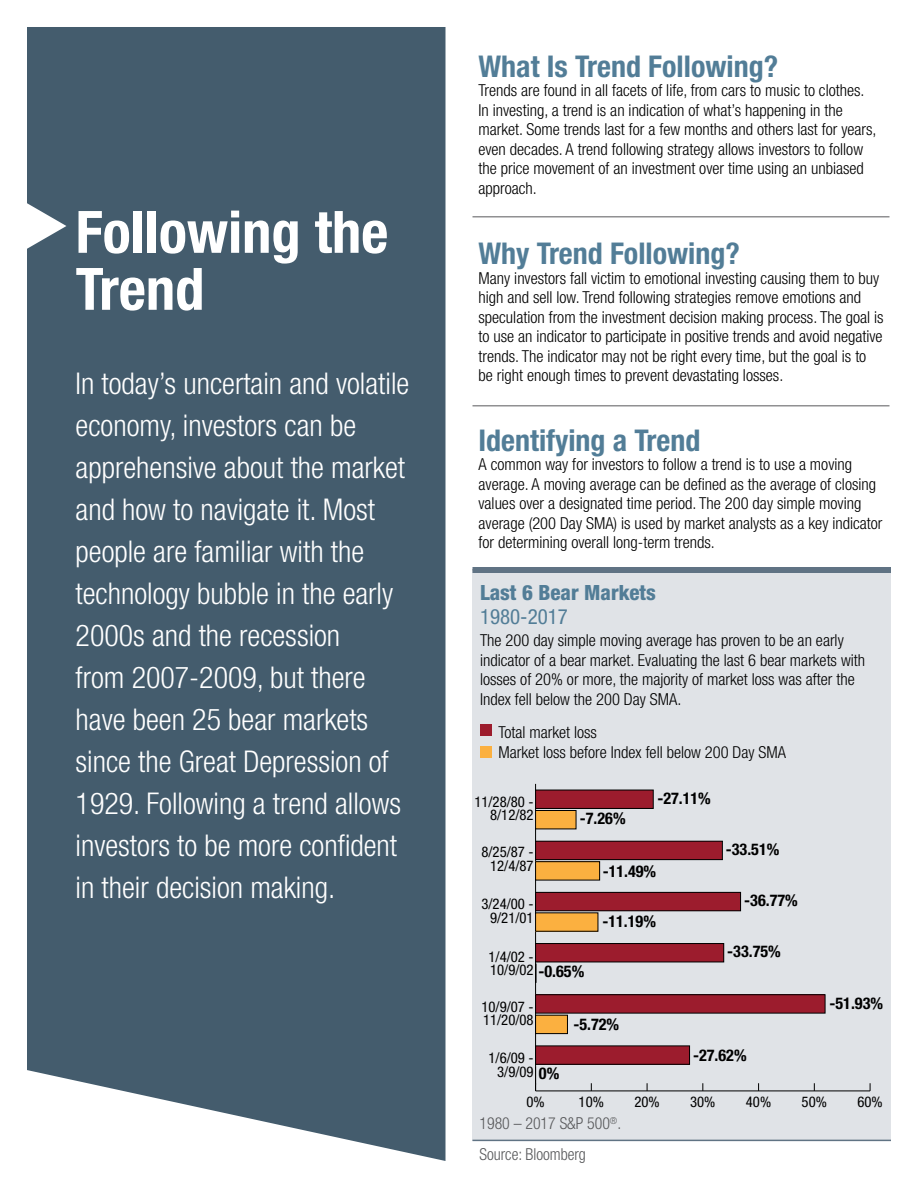
<style>
.page{position:relative;width:918px;height:1188px;background:#fff}
.page>*{position:absolute;margin:0;border:0;box-sizing:border-box;transform-origin:0 0}
.t1{font:700 condensed 58.5px/57px "Helvetica Neue";color:#fff}
.t2{font:300 condensed 30px/42px "Helvetica Neue";color:#fff}
.t3{font:700 condensed 30px "Helvetica Neue";color:#527d97}
.t4{font:800 condensed 21px "Helvetica Neue";color:#527d97}
.t5{font:condensed 21px "Helvetica Neue";color:#527d97}
.t6{font:300 condensed 16.5px/19.5px "Helvetica Neue";color:#000}
.t7{font:300 condensed 16.5px "Helvetica Neue";color:#58595b;scale:.96 1}
.t8{font:700 condensed 16.2px "Helvetica Neue";color:#000}
.t9{font:condensed 14.7px/13.2px "Helvetica Neue";color:#000;text-align:center}
</style>
<div class="page">
<div style="left:472px;top:570px;width:419px;height:571px;background:#e0e3e7"></div>
<div style="left:27px;top:27px;width:419px;height:1134px;background:#445c6d"></div>
<svg style="left:27px;top:201px;width:39px;height:50px"></svg>
<div style="left:480px;top:724px;width:12px;height:11px;background:#9c1c2d"></div>
<div style="left:480px;top:746px;width:12px;height:12px;background:#fbb040"></div>
<hr style="left:536px;top:1091px;width:334px;height:1px;background:#000">
<hr style="left:535px;top:784px;width:1px;height:307px;background:#000">
<div style="left:536px;top:811px;width:40px;height:18px;background:#fbb040"></div>
<div style="left:535px;top:810px;width:41px;height:19px;border:1px solid #000"></div>
<div style="left:536px;top:862px;width:64px;height:18px;background:#fbb040"></div>
<div style="left:535px;top:861px;width:65px;height:19px;border:1px solid #000"></div>
<div style="left:536px;top:913px;width:62px;height:18px;background:#fbb040"></div>
<div style="left:535px;top:912px;width:63px;height:20px;border:1px solid #000"></div>
<svg style="left:536px;top:964px;width:1px;height:19px"></svg>
<div style="left:536px;top:1015px;width:31px;height:19px;background:#fbb040"></div>
<div style="left:535px;top:1015px;width:33px;height:19px;border:1px solid #000"></div>
<div style="left:536px;top:790px;width:117px;height:18px;background:#9c1c2d"></div>
<div style="left:535px;top:790px;width:119px;height:19px;border:1px solid #000"></div>
<div style="left:536px;top:841px;width:186px;height:19px;background:#9c1c2d"></div>
<div style="left:535px;top:841px;width:188px;height:19px;border:1px solid #000"></div>
<div style="left:536px;top:892px;width:205px;height:19px;background:#9c1c2d"></div>
<div style="left:535px;top:892px;width:206px;height:19px;border:1px solid #000"></div>
<div style="left:536px;top:944px;width:188px;height:18px;background:#9c1c2d"></div>
<div style="left:535px;top:943px;width:189px;height:19px;border:1px solid #000"></div>
<div style="left:536px;top:995px;width:289px;height:18px;background:#9c1c2d"></div>
<div style="left:535px;top:994px;width:290px;height:20px;border:1px solid #000"></div>
<div style="left:536px;top:1046px;width:154px;height:18px;background:#9c1c2d"></div>
<div style="left:535px;top:1046px;width:155px;height:19px;border:1px solid #000"></div>
<hr style="left:472px;top:216px;width:418px;height:1px;background:#58595b">
<hr style="left:472px;top:405px;width:418px;height:1px;background:#58595b">
<div style="left:472px;top:567px;width:419px;height:6px;background:#607384"></div>
<hr style="left:472px;top:1140px;width:419px;height:1px;background:#607384">
<h1 class="t1" style="left:76px;top:203px;width:314px">Following the<br>Trend</h1>
<p class="t2" style="left:76px;top:362px;width:335px">In today’s uncertain and volatile economy, investors can be apprehensive about the market and how to navigate it. Most people are familiar with the technology bubble in the early<br>2000s and the recession<br>from 2007-2009, but there have been 25 bear markets since the Great Depression of<br>1929. Following a trend allows investors to be more confident in their decision making.</p>
<h2 class="t3" style="left:478px;top:48px;width:301px">What Is Trend Following?</h2>
<p class="t6" style="left:478px;top:80px;width:400px">Trends are found in all facets of life, from cars to music to clothes.<br>In investing, a trend is an indication of what’s happening in the market. Some trends last for a few months and others last for years, even decades. A trend following strategy allows investors to follow the price movement of an investment over time using an unbiased approach.</p>
<h2 class="t3" style="left:478px;top:236px;width:263px">Why Trend Following?</h2>
<p class="t6" style="left:478px;top:268px;width:407px">Many investors fall victim to emotional investing causing them to buy high and sell low. Trend following strategies remove emotions and speculation from the investment decision making process. The goal is to use an indicator to participate in positive trends and avoid negative trends. The indicator may not be right every time, but the goal is to be right enough times to prevent devastating losses.</p>
<h2 class="t3" style="left:478px;top:422px;width:223px">Identifying a Trend</h2>
<p class="t6" style="left:478px;top:454px;width:406px">A common way for investors to follow a trend is to use a moving average. A moving average can be defined as the average of closing values over a designated time period. The 200 day simple moving average (200 Day SMA) is used by market analysts as a key indicator for determining overall long-term trends.</p>
<p class="t4" style="left:480px;top:580px;width:177px">Last 6 Bear Markets</p>
<p class="t5" style="left:480px;top:604px;width:90px">1980-2017</p>
<p class="t6" style="left:480px;top:631px;width:387px">The 200 day simple moving average has proven to be an early indicator of a bear market. Evaluating the last 6 bear markets with losses of 20% or more, the majority of market loss was after the Index fell below the 200 Day SMA.</p>
<p class="t6" style="left:498px;top:722px;width:289px">Total market loss<br>Market loss before Index fell below 200 Day SMA</p>
<p class="t8" style="left:657px;top:789px;width:55px">-27.11%</p>
<p class="t9" style="left:474px;top:795px;width:61px;text-align:right">11/28/80 -<br>8/12/82</p>
<p class="t9" style="left:481px;top:846px;width:54px">8/25/87 -<br>12/4/87</p>
<p class="t9" style="left:481px;top:897px;width:54px">3/24/00 -<br>9/21/01</p>
<p class="t9" style="left:489px;top:950px;width:47px;text-align:left">1/4/02 -<br>10/9/02</p>
<p class="t9" style="left:481px;top:1000px;width:54px;text-align:left">10/9/07 -<br>11/20/08</p>
<p class="t9" style="left:489px;top:1051px;width:47px">1/6/09 -<br>3/9/09</p>
<p class="t9" style="left:526px;top:1096px;width:20px">0%</p>
<p class="t9" style="left:579px;top:1096px;width:27px">10%</p>
<p class="t9" style="left:634px;top:1096px;width:27px">20%</p>
<p class="t9" style="left:690px;top:1096px;width:27px">30%</p>
<p class="t9" style="left:746px;top:1096px;width:27px">40%</p>
<p class="t9" style="left:802px;top:1096px;width:27px">50%</p>
<p class="t9" style="left:857px;top:1096px;width:27px">60%</p>
<p class="t8" style="left:580px;top:809px;width:47px">-7.26%</p>
<p class="t8" style="left:726px;top:840px;width:55px">-33.51%</p>
<p class="t8" style="left:744px;top:890px;width:55px">-36.77%</p>
<p class="t8" style="left:727px;top:942px;width:55px">-33.75%</p>
<p class="t8" style="left:603px;top:861px;width:55px">-11.49%</p>
<p class="t8" style="left:602px;top:912px;width:55px">-11.19%</p>
<p class="t8" style="left:539px;top:961px;width:47px">-0.65%</p>
<p class="t8" style="left:829px;top:994px;width:55px">-51.93%</p>
<p class="t8" style="left:573px;top:1014px;width:47px">-5.72%</p>
<p class="t8" style="left:693px;top:1045px;width:55px">-27.62%</p>
<p class="t8" style="left:539px;top:1064px;width:22px">0%</p>
<p class="t7" style="left:480px;top:1114px;width:149px">1980 – 2017 S&amp;P 500<sup>®</sup>.</p>
<p class="t7" style="left:480px;top:1145px;width:112px">Source: Bloomberg</p>
</div>
